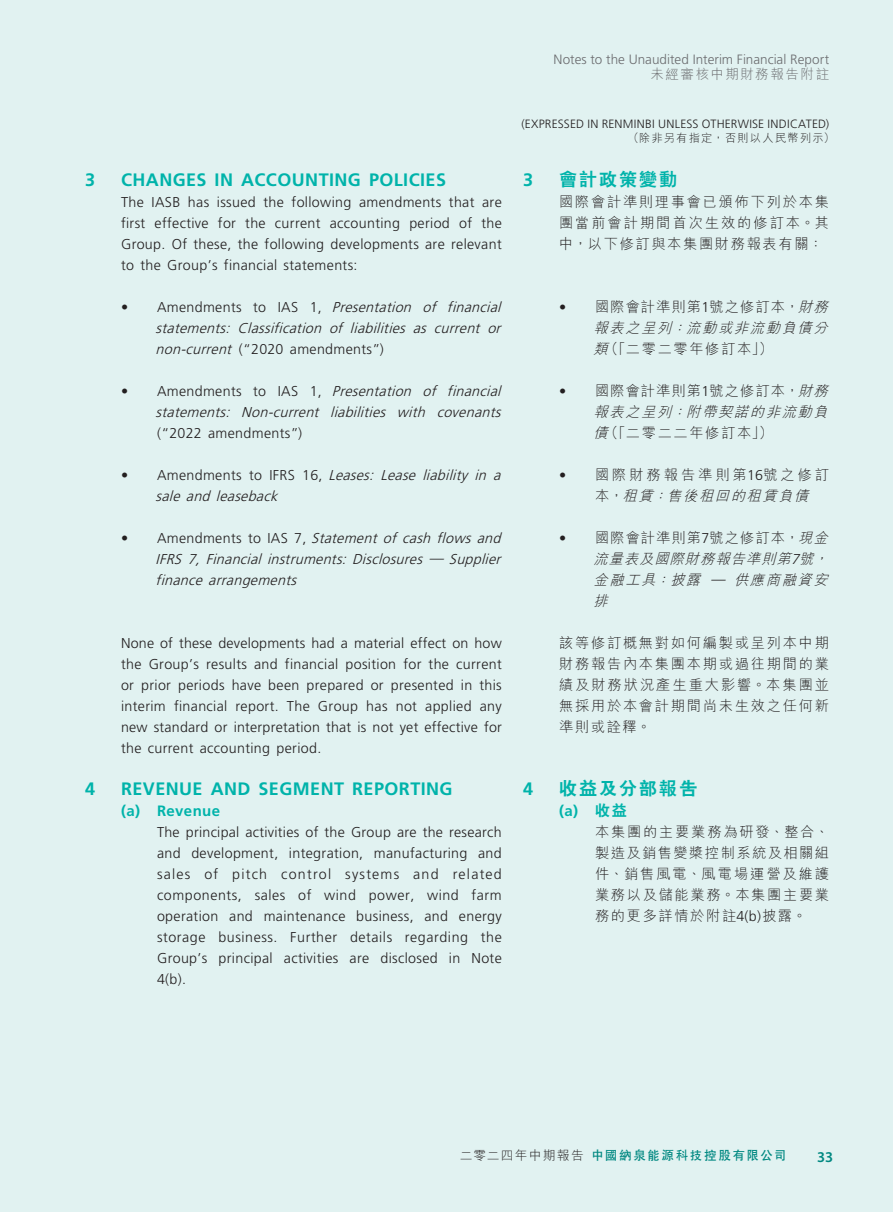
<style>
.page{position:relative;width:893px;height:1212px;background:#e1f2f1}
.page>*{position:absolute;margin:0;border:0;box-sizing:border-box;transform-origin:0 0}
._03_H1{font:700 18px "Frutiger LT Std";letter-spacing:.025em;color:#00b3aa}
._03_H1-2{font:800 18px "C Hei 2 HK";letter-spacing:.115em;color:#00b3aa}
._04___H2{font:700 15px "Frutiger LT Std";letter-spacing:.025em;color:#00b3aa}
.t1{font:600 15px "Myriad Pro";color:#008881}
._01_Body_Text{font:300 14.25px/21px "Frutiger LT Std";letter-spacing:.025em;color:#231f20;text-align:justify}
._01_Body_Text-2{font:italic 300 14.25px/21px "Frutiger LT Std";color:#231f20;text-align:justify}
._01_Body_Text-3{font:300 14.25px/21px "M Hei HK";letter-spacing:.12em;color:#231f20;text-align:justify}
._01_Body_Text-4{font:italic 300 14.25px/21px "M Hei HK";color:#231f20;text-align:justify}
._01_Body_Text-5{font:300 14.25px/21px "M Hei HK";letter-spacing:.205em;color:#231f20}
.t2{font:300 13.5px "Frutiger LT Std";color:#6c6d70}
.t3{font:300 13.5px "M Hei HK";letter-spacing:.12em;color:#6c6d70}
.t4{font:700 12.75px "C Hei 2 HK";letter-spacing:.105em;color:#008881}
.t5{font:300 12px "Frutiger LT Std";letter-spacing:.02em;color:#231f20}
.t6{font:300 11.25px "M Hei HK";letter-spacing:.11em;color:#231f20}
.s1{font-style:normal}
.s2{font-family:"Frutiger LT Std"}
.s3{font-style:italic}
.s4{font-family:"Frutiger LT Std";font-style:normal}
.s5{font-family:"C Hei 2 HK";font-weight:800}
.s6{font-family:"M Hei HK";font-weight:300;color:#231f20}
</style>
<div class="page">
<p class="t2" style="left:553px;top:52px;width:277px">Notes to the Unaudited Interim Financial Report</p>
<p class="t3" style="left:650px;top:65px;width:180px">未經審核中期財務報告附註</p>
<p class="_03_H1" style="left:85px;top:169px;width:12px">3</p>
<p class="_03_H1" style="left:121px;top:169px;width:326px">CHANGES IN ACCOUNTING POLICIES</p>
<p class="_01_Body_Text" style="left:121px;top:192px;width:382px">The IASB has issued the following amendments that are first effective for the current accounting period of the Group. Of these, the following developments are relevant to the Group’s financial statements:</p>
<p class="_01_Body_Text-2" style="left:156px;top:297px;width:351px;text-indent:-35px"><span class="s1">• A m e n d m e n t s t o I A S 1 ,</span> Presentation of financial statements: Classification of liabilities as current or non-current <span class="s1">(“2020 amendments”)</span></p>
<p class="_01_Body_Text-2" style="left:156px;top:381px;width:351px;text-indent:-35px"><span class="s1">• A m e n d m e n t s t o I A S 1 ,</span> Presentation of financial statements: Non-current liabilities with covenants <span class="s1">(“2022 amendments”)</span></p>
<p class="_01_Body_Text-2" style="left:156px;top:465px;width:351px;text-indent:-35px"><span class="s1">• A m e n d m e n t s t o I F R S 1 6 ,</span> Leases: Lease liability in a sale and leaseback</p>
<p class="_01_Body_Text-2" style="left:156px;top:528px;width:351px;text-indent:-35px"><span class="s1">• A m e n d m e n t s t o I A S 7 ,</span> Statement of cash flows and IFRS 7, Financial instruments: Disclosures — Supplier finance arrangements</p>
<p class="_01_Body_Text" style="left:121px;top:633px;width:382px">None of these developments had a material effect on how the Group’s results and financial position for the current or prior periods have been prepared or presented in this interim financial report. The Group has not applied any new standard or interpretation that is not yet effective for the current accounting period.</p>
<p class="_03_H1" style="left:85px;top:778px;width:12px">4</p>
<p class="_03_H1" style="left:121px;top:778px;width:333px">REVENUE AND SEGMENT REPORTING</p>
<p class="_04___H2" style="left:121px;top:802px;width:101px">(a) Revenue</p>
<p class="_01_Body_Text" style="left:157px;top:822px;width:346px">The principal activities of the Group are the research and development, integration, manufacturing and sales of pitch control systems and related components, sales of wind power, wind farm operation and maintenance business, and energy storage business. Further details regarding the Group’s principal activities are disclosed in Note 4(b).</p>
<p class="t5" style="left:521px;top:117px;width:309px">(EXPRESSED IN RENMINBI UNLESS OTHERWISE INDICATED)</p>
<p class="t6" style="left:628px;top:130px;width:209px">（除非另有指定，否則以人民幣列示）</p>
<p class="_03_H1" style="left:523px;top:169px;width:12px">3</p>
<p class="_03_H1-2" style="left:559px;top:167px;width:120px">會計政策變動</p>
<p class="_01_Body_Text-3" style="left:559px;top:191px;width:272px">國際會計準則理事會已頒佈下列於本集團當前會計期間首次生效的修訂本。其中，以下修訂與本集團財務報表有關：</p>
<p class="_01_Body_Text-3" style="left:594px;top:296px;width:241px;text-indent:-35px"><span class="s2">•</span> 國際會計準則第<span class="s2">1</span>號之修訂本，<span class="s3">財務報表之呈列：流動或非流動負債分類</span>（「二零二零年修訂本」）</p>
<p class="_01_Body_Text-3" style="left:594px;top:380px;width:241px;text-indent:-35px"><span class="s2">•</span> 國際會計準則第<span class="s2">1</span>號之修訂本，<span class="s3">財務報表之呈列：附帶契諾的非流動負債</span>（「二零二二年修訂本」）</p>
<p class="_01_Body_Text-5" style="left:595px;top:464px;width:236px;text-indent:-36px"><span class="s2">•</span> 國際財務報告準則第<span class="s2">16</span>號之修訂本，<span class="s3">租賃：售後租回的租賃負債</span></p>
<p class="_01_Body_Text-4" style="left:594px;top:527px;width:241px;text-indent:-35px"><span class="s4">•</span> <span class="s1">國際會計準則第</span><span class="s4">7</span><span class="s1">號之修訂本，</span>現金流量表及國際財務報告準則第<span class="s2">7</span>號，金融工具：披露 <span class="s2">—</span> 供應商融資安排</p>
<p class="_01_Body_Text-3" style="left:559px;top:632px;width:272px">該等修訂概無對如何編製或呈列本中期財務報告內本集團本期或過往期間的業績及財務狀況產生重大影響。本集團並無採用於本會計期間尚未生效之任何新準則或詮釋。</p>
<p class="_03_H1" style="left:523px;top:778px;width:12px">4</p>
<p class="_03_H1-2" style="left:559px;top:776px;width:140px">收益及分部報告</p>
<p class="_04___H2" style="left:559px;top:802px;width:69px">(a) <span class="s5">收益</span></p>
<p class="_01_Body_Text-3" style="left:595px;top:821px;width:236px">本集團的主要業務為研發、整合、製造及銷售變槳控制系統及相關組件、銷售風電、風電場運營及維護業務以及儲能業務。本集團主要業務的更多詳情於附註<span class="s2">4(b)</span>披露。</p>
<p class="t4" style="left:460px;top:1146px;width:328px"><span class="s6">二零二四年中期報告</span> 中國納泉能源科技控股有限公司</p>
<p class="t1" style="left:817px;top:1148px;width:18px">33</p>
</div>
